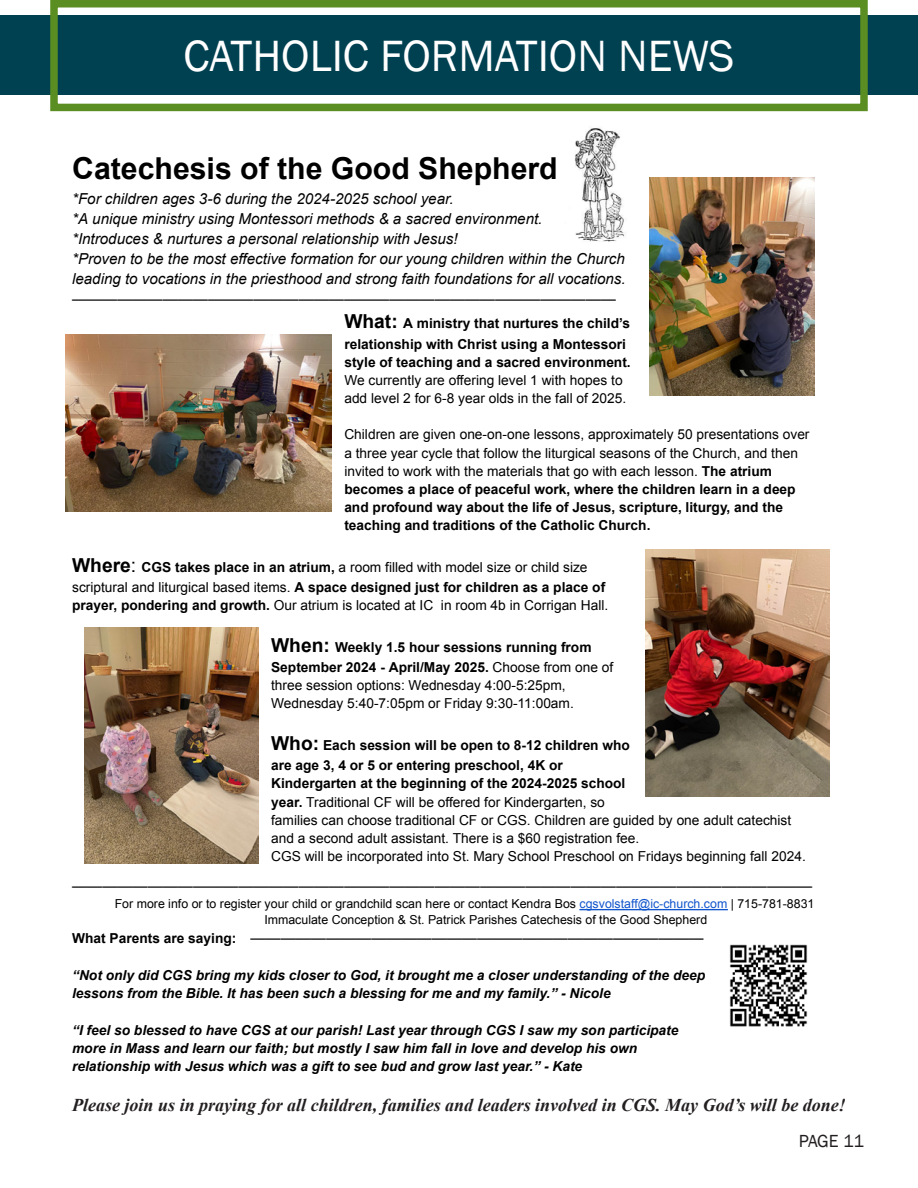
<style>
.page{position:relative;width:918px;height:1188px;background:#fff}
.page>*{position:absolute;margin:0;border:0;box-sizing:border-box;transform-origin:0 0}
.t1{font:45px "Franklin Gothic";color:#fff}
.t2{font:700 30.3px "Arial";color:#000}
.t3{font:italic 700 18px "Times New Roman";color:#231f20}
.t4{font:18px "Franklin Gothic";letter-spacing:-.02em;color:#231f20}
.t5{font:italic 15.15px/20px "Arial";color:#000}
.t6{font:15.15px "Arial";color:#000}
.t7{font:13.8px/18.1px "Arial";color:#000}
.t8{font:italic 700 13.8px/18.1px "Arial";color:#000}
.t9{font:700 13.8px/20.2px "Arial";color:#000}
.t10{font:12.3px/16.4px "Arial";color:#000}
.s1{font-style:normal}
.s2{font-size:19.2px}
.s3{font-weight:700}
.s4{font-weight:700;font-size:19.2px}
.s5{font-weight:400}
.s6{color:#15c}
.s7{font-weight:700;font-size:13.8px}
</style>
<div class="page">
<div style="left:0;top:15px;width:918px;height:80px;background:#004151"></div>
<div style="left:50px;top:0;width:818px;height:111px;border:8px solid #5a8e22"></div>
<img style="left:575px;top:128px;width:50px;height:114px">
<hr style="left:579px;top:909px;width:149px;height:1px;background:#15c">
<img style="left:650px;top:177px;width:165px;height:219px">
<img style="left:66px;top:335px;width:266px;height:176px">
<img style="left:645px;top:549px;width:185px;height:247px">
<img style="left:85px;top:628px;width:174px;height:235px">
<img style="left:729px;top:944px;width:79px;height:83px">
<p class="t1" style="left:183px;top:28px;width:553px">CATHOLIC FORMATION NEWS</p>
<p class="t2" style="left:72px;top:148px;width:487px">Catechesis of the Good Shepherd</p>
<p class="t5" style="left:72px;top:189px;width:555px">*For children ages 3-6 during the 2024-2025 school year.<br>*A unique ministry using Montessori methods &amp; a sacred environment.<br>*Introduces &amp; nurtures a personal relationship with Jesus!<br>*Proven to be the most effective formation for our young children within the Church leading to vocations in the priesthood and strong faith foundations for all vocations. <span class="s1">————————————————————————————————————</span></p>
<p class="t9" style="left:344px;top:314px;width:287px"><span class="s2">What:</span> A ministry that nurtures the child’s relationship with Christ using a Montessori</p>
<p class="t7" style="left:344px;top:353px;width:288px"><span class="s3">style of teaching and a sacred environment.<br></span>We currently are offering level 1 with hopes to add level 2 for 6-8 year olds in the fall of 2025.</p>
<p class="t7" style="left:344px;top:426px;width:467px">Children are given one-on-one lessons, approximately 50 presentations over a three year cycle that follow the liturgical seasons of the Church, and then invited to work with the materials that go with each lesson. <span class="s3">The atrium becomes a place of peaceful work, where the children learn in a deep and profound way about the life of Jesus, scripture, liturgy, and the teaching and traditions of the Catholic Church.</span></p>
<p class="t7" style="left:72px;top:557px;width:535px;line-height:20.2px"><span class="s4">Where</span><span class="s2">:</span> <span class="s3">CGS takes place in an atrium,</span> a room filled with model size or child size scriptural and liturgical based items. <span class="s3">A space designed just for children as a place of</span></p>
<p class="t7" style="left:72px;top:597px;width:538px"><span class="s3">prayer, pondering and growth.</span> Our atrium is located at IC in room 4b in Corrigan Hall.</p>
<p class="t9" style="left:271px;top:637px;width:344px"><span class="s2">When:</span> Weekly 1.5 hour sessions running from<br>September 2024 - April/May 2025. <span class="s5">Choose from one of</span></p>
<p class="t7" style="left:271px;top:677px;width:304px">three session options: Wednesday 4:00-5:25pm,<br>Wednesday 5:40-7:05pm or Friday 9:30-11:00am.</p>
<p class="t9" style="left:271px;top:735px;width:360px"><span class="s2">Who:</span> Each session will be open to 8-12 children who are age 3, 4 or 5 or entering preschool, 4K or</p>
<p class="t7" style="left:271px;top:775px;width:536px"><span class="s3">Kindergarten at the beginning of the 2024-2025 school<br>year.</span> Traditional CF will be offered for Kindergarten, so<br>families can choose traditional CF or CGS. Children are guided by one adult catechist and a second adult assistant. There is a $60 registration fee.<br>CGS will be incorporated into St. Mary School Preschool on Fridays beginning fall 2024.</p>
<p class="t6" style="left:72px;top:875px;width:742px">—————————————————————————————————————————————————</p>
<p class="t10" style="left:264px;top:896px;width:552px;text-indent:-150px">For more info or to register your child or grandchild scan here or contact Kendra Bos <span class="s6">cgsvolstaff@ic-church.com</span> | 715-781-8831<br>Immaculate Conception &amp; St. Patrick Parishes Catechesis of the Good Shepherd</p>
<p class="t6" style="left:72px;top:928px;width:633px"><span class="s7">What Parents are saying:</span> ——————————————————————————————</p>
<p class="t8" style="left:72px;top:967px;width:634px">“Not only did CGS bring my kids closer to God, it brought me a closer understanding of the deep lessons from the Bible. It has been such a blessing for me and my family.” - Nicole</p>
<p class="t8" style="left:72px;top:1021px;width:608px">“I feel so blessed to have CGS at our parish! Last year through CGS I saw my son participate more in Mass and learn our faith; but mostly I saw him fall in love and develop his own relationship with Jesus which was a gift to see bud and grow last year.” - Kate</p>
<p class="t3" style="left:72px;top:1092px;width:775px">Please join us in praying for all children, families and leaders involved in CGS. May God’s will be done!</p>
<p class="t4" style="left:799px;top:1129px;width:67px">PAGE 11</p>
</div>
